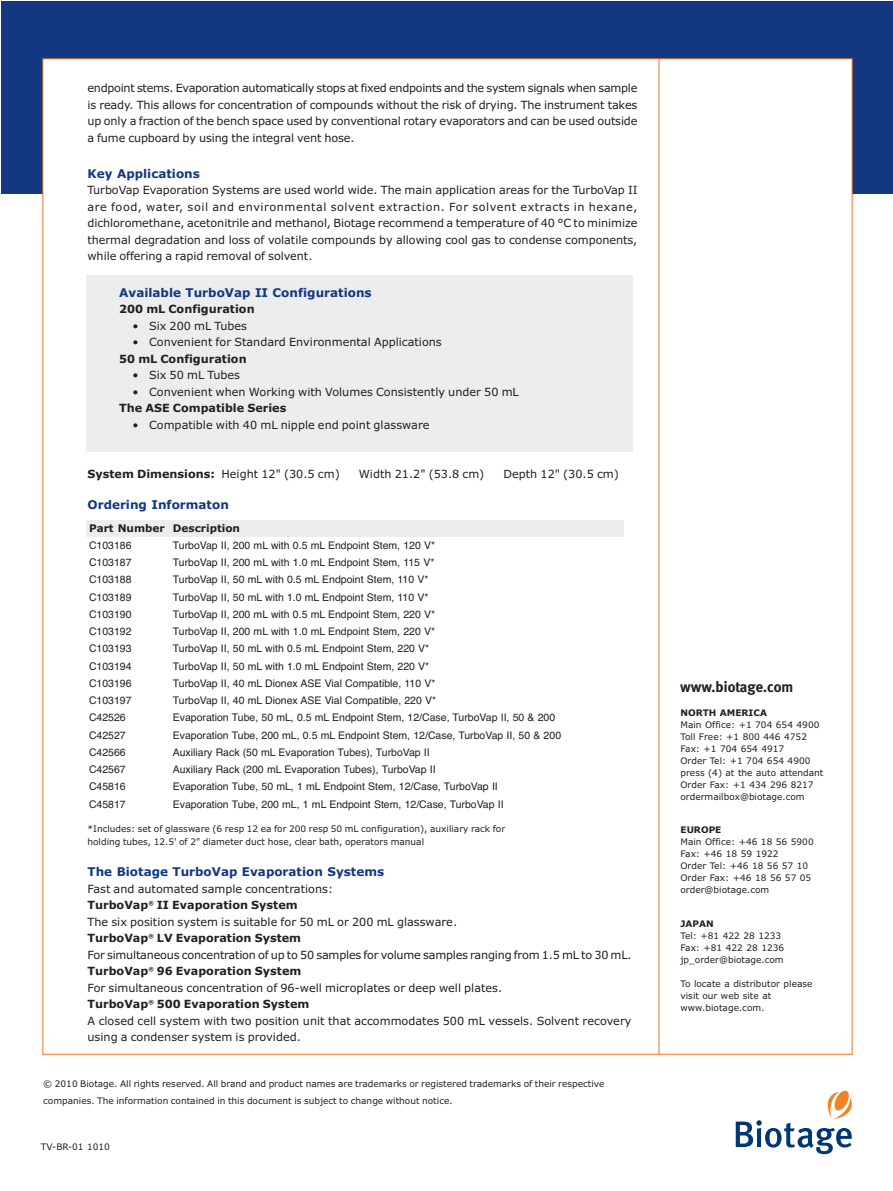
<style>
.page{position:relative;width:893px;height:1191px;background:#fff}
.page>*{position:absolute;margin:0;border:0;box-sizing:border-box;transform-origin:0 0}
.t1{font:700 15px "Meta";color:#231f20}
.t2{font:700 12px "Verdana";color:#113880}
.t3{font:11.25px/16.5px "Verdana";color:#231f20;text-align:justify}
.t4{font:700 11.25px "Verdana";color:#231f20}
.t5{font:10.5px "Helvetica";color:#231f20}
.t6{font:700 10.5px "Verdana";color:#231f20}
.t7{font:9px/12px "Verdana";color:#231f20}
.t8{font:700 9px "Verdana";color:#231f20}
.s1{font-weight:400}
.s2{font-weight:700}
</style>
<div class="page">
<div style="left:1px;top:1px;width:891px;height:192px;background:#113880"></div>
<div style="left:43px;top:59px;width:809px;height:995px;background:#fff"></div>
<hr style="left:659px;top:58px;width:1px;height:996px;background:#f47325">
<svg style="left:736px;top:1090px;width:116px;height:64px"></svg>
<div style="left:86px;top:520px;width:84px;height:17px;background:#ebedef"></div>
<div style="left:170px;top:520px;width:454px;height:17px;background:#ebedef"></div>
<div style="left:86px;top:275px;width:547px;height:176px;background:#ebedef"></div>
<p class="t3" style="left:87px;top:81px;width:551px">endpoint stems. Evaporation automatically stops at fixed endpoints and the system signals when sample is ready. This allows for concentration of compounds without the risk of drying. The instrument takes up only a fraction of the bench space used by conventional rotary evaporators and can be used outside a fume cupboard by using the integral vent hose.</p>
<p class="t2" style="left:87px;top:169px;width:114px">Key Applications</p>
<p class="t3" style="left:87px;top:183px;width:551px">TurboVap Evaporation Systems are used world wide. The main application areas for the TurboVap II are food, water, soil and environmental solvent extraction. For solvent extracts in hexane, dichloromethane, acetonitrile and methanol, Biotage recommend a temperature of 40 °C to minimize thermal degradation and loss of volatile compounds by allowing cool gas to condense components, while offering a rapid removal of solvent.</p>
<p class="t2" style="left:119px;top:288px;width:254px">Available TurboVap II Configurations</p>
<p class="t4" style="left:119px;top:305px;width:137px">200 mL Configuration</p>
<p class="t3" style="left:133px;top:318px;width:116px">• Six 200 mL Tubes</p>
<p class="t3" style="left:133px;top:335px;width:311px">• Convenient for Standard Environmental Applications</p>
<p class="t4" style="left:119px;top:354px;width:129px">50 mL Configuration</p>
<p class="t3" style="left:133px;top:368px;width:109px">• Six 50 mL Tubes</p>
<p class="t3" style="left:133px;top:384px;width:388px">• Convenient when Working with Volumes Consistently under 50 mL</p>
<p class="t4" style="left:119px;top:404px;width:169px">The ASE Compatible Series</p>
<p class="t3" style="left:133px;top:417px;width:298px">• Compatible with 40 mL nipple end point glassware</p>
<p class="t4" style="left:87px;top:470px;width:254px">System Dimensions: <span class="s1">Height 12" (30.5 cm)</span></p>
<p class="t3" style="left:359px;top:467px;width:127px">Width 21.2" (53.8 cm)</p>
<p class="t3" style="left:503px;top:467px;width:117px">Depth 12" (30.5 cm)</p>
<p class="t2" style="left:87px;top:500px;width:143px">Ordering Informaton</p>
<p class="t6" style="left:89px;top:524px;width:153px">Part Number Description</p>
<p class="t5" style="left:89px;top:541px;width:44px">C103186</p>
<p class="t5" style="left:173px;top:541px;width:264px">TurboVap II, 200 mL with 0.5 mL Endpoint Stem, 120 V*</p>
<p class="t5" style="left:89px;top:558px;width:44px">C103187</p>
<p class="t5" style="left:173px;top:558px;width:263px">TurboVap II, 200 mL with 1.0 mL Endpoint Stem, 115 V*</p>
<p class="t5" style="left:89px;top:576px;width:44px">C103188</p>
<p class="t5" style="left:173px;top:576px;width:257px">TurboVap II, 50 mL with 0.5 mL Endpoint Stem, 110 V*</p>
<p class="t5" style="left:89px;top:593px;width:44px">C103189</p>
<p class="t5" style="left:173px;top:593px;width:257px">TurboVap II, 50 mL with 1.0 mL Endpoint Stem, 110 V*</p>
<p class="t5" style="left:89px;top:610px;width:44px">C103190</p>
<p class="t5" style="left:173px;top:610px;width:264px">TurboVap II, 200 mL with 0.5 mL Endpoint Stem, 220 V*</p>
<p class="t5" style="left:89px;top:627px;width:44px">C103192</p>
<p class="t5" style="left:173px;top:627px;width:264px">TurboVap II, 200 mL with 1.0 mL Endpoint Stem, 220 V*</p>
<p class="t5" style="left:89px;top:645px;width:44px">C103193</p>
<p class="t5" style="left:173px;top:645px;width:258px">TurboVap II, 50 mL with 0.5 mL Endpoint Stem, 220 V*</p>
<p class="t5" style="left:89px;top:662px;width:44px">C103194</p>
<p class="t5" style="left:173px;top:662px;width:258px">TurboVap II, 50 mL with 1.0 mL Endpoint Stem, 220 V*</p>
<p class="t5" style="left:89px;top:679px;width:44px">C103196</p>
<p class="t5" style="left:173px;top:679px;width:264px">TurboVap II, 40 mL Dionex ASE Vial Compatible, 110 V*</p>
<p class="t5" style="left:89px;top:696px;width:44px">C103197</p>
<p class="t5" style="left:173px;top:696px;width:265px">TurboVap II, 40 mL Dionex ASE Vial Compatible, 220 V*</p>
<p class="t5" style="left:89px;top:714px;width:38px">C42526</p>
<p class="t5" style="left:173px;top:714px;width:384px">Evaporation Tube, 50 mL, 0.5 mL Endpoint Stem, 12/Case, TurboVap II, 50 &amp; 200</p>
<p class="t5" style="left:89px;top:731px;width:38px">C42527</p>
<p class="t5" style="left:173px;top:731px;width:390px">Evaporation Tube, 200 mL, 0.5 mL Endpoint Stem, 12/Case, TurboVap II, 50 &amp; 200</p>
<p class="t5" style="left:89px;top:748px;width:38px">C42566</p>
<p class="t5" style="left:173px;top:748px;width:258px">Auxiliary Rack (50 mL Evaporation Tubes), TurboVap II</p>
<p class="t5" style="left:89px;top:765px;width:38px">C42567</p>
<p class="t5" style="left:173px;top:765px;width:264px">Auxiliary Rack (200 mL Evaporation Tubes), TurboVap II</p>
<p class="t5" style="left:89px;top:783px;width:38px">C45816</p>
<p class="t5" style="left:173px;top:783px;width:327px">Evaporation Tube, 50 mL, 1 mL Endpoint Stem, 12/Case, TurboVap II</p>
<p class="t5" style="left:89px;top:800px;width:38px">C45817</p>
<p class="t5" style="left:173px;top:800px;width:332px">Evaporation Tube, 200 mL, 1 mL Endpoint Stem, 12/Case, TurboVap II</p>
<p class="t7" style="left:87px;top:822px;width:419px;line-height:13.5px">*Includes: set of glassware (6 resp 12 ea for 200 resp 50 mL configuration), auxiliary rack for holding tubes, 12.5' of 2" diameter duct hose, clear bath, operators manual</p>
<p class="t2" style="left:87px;top:867px;width:298px">The Biotage TurboVap Evaporation Systems</p>
<p class="t3" style="left:87px;top:881px;width:545px;text-align:left">Fast and automated sample concentrations:<br><span class="s2">TurboVap</span><sup>®</sup> <span class="s2">II Evaporation System<br></span>The six position system is suitable for 50 mL or 200 mL glassware.<br><span class="s2">TurboVap</span><sup>®</sup> <span class="s2">LV Evaporation System<br></span>For simultaneous concentration of up to 50 samples for volume samples ranging from 1.5 mL to 30 mL.<br><span class="s2">TurboVap</span><sup>®</sup> <span class="s2">96 Evaporation System<br></span>For simultaneous concentration of 96-well microplates or deep well plates.<br><span class="s2">TurboVap</span><sup>®</sup> <span class="s2">500 Evaporation System<br></span>A closed cell system with two position unit that accommodates 500 mL vessels. Solvent recovery using a condenser system is provided.</p>
<p class="t7" style="left:43px;top:1076px;width:563px;line-height:16.5px">© 2010 Biotage. All rights reserved. All brand and product names are trademarks or registered trademarks of their respective companies. The information contained in this document is subject to change without notice.</p>
<p class="t7" style="left:41px;top:1141px;width:70px">TV-BR-01 1010</p>
<h1 class="t1" style="left:680px;top:680px;width:115px">www.biotage.com</h1>
<p class="t8" style="left:680px;top:709px;width:88px">NORTH AMERICA</p>
<p class="t7" style="left:680px;top:719px;width:145px">Main Office: +1 704 654 4900<br>Toll Free: +1 800 446 4752<br>Fax: +1 704 654 4917<br>Order Tel: +1 704 654 4900 press (4) at the auto attendant<br>Order Fax: +1 434 296 8217 ordermailbox@biotage.com</p>
<p class="t8" style="left:680px;top:826px;width:42px">EUROPE</p>
<p class="t7" style="left:680px;top:837px;width:135px">Main Office: +46 18 56 5900<br>Fax: +46 18 59 1922<br>Order Tel: +46 18 56 57 10<br>Order Fax: +46 18 56 57 05 order@biotage.com</p>
<p class="t8" style="left:680px;top:920px;width:35px">JAPAN</p>
<p class="t7" style="left:680px;top:930px;width:105px">Tel: +81 422 28 1233<br>Fax: +81 422 28 1236 jp_order@biotage.com</p>
<p class="t7" style="left:680px;top:978px;width:133px">To locate a distributor please visit our web site at www.biotage.com.</p>
</div>
